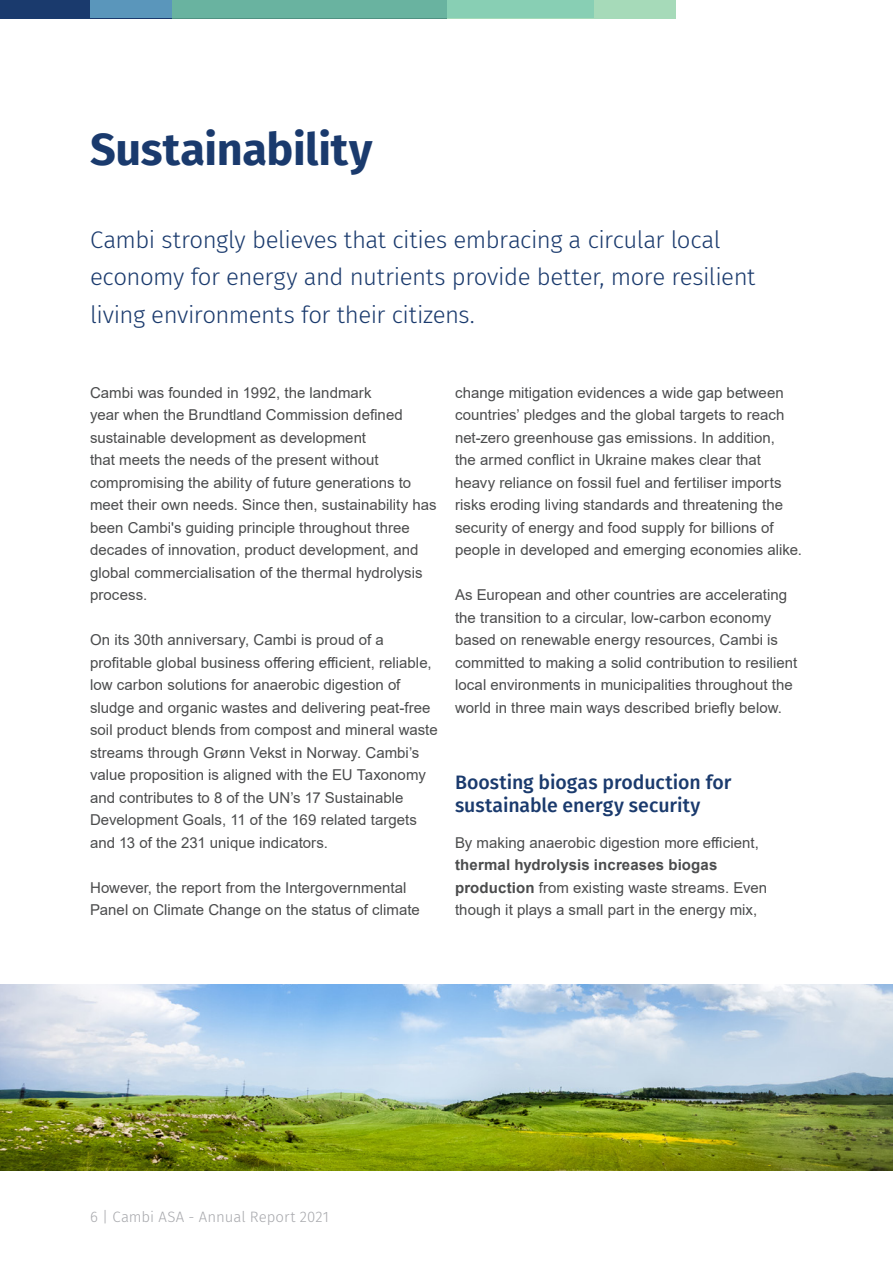
<style>
.page{position:relative;width:893px;height:1263px;background:#fff}
.page>*{position:absolute;margin:0;border:0;box-sizing:border-box;transform-origin:0 0}
.Headline_46_44_Left{font:700 45px "Fira Sans";letter-spacing:-.01em;color:#1a3a6d}
.Headline_21_25_Left{font:300 24px/37.5px "Fira Sans";letter-spacing:-.02em;color:#1a3a6d}
.Fira_Sans_Medium_13{font:500 19.5px/23.4px "Fira Sans";letter-spacing:-.005em;color:#1a3a6d}
.Brødtekst_10_14{font:15px/22.5px "Arial";letter-spacing:.005em;color:#4b4c4d}
.t1{font:300 15px "Fira Sans";color:#a8a9ad}
.s1{font-weight:700}
</style>
<div class="page">
<div style="left:0;top:0;width:446px;height:18px;background:#1a3a6d"></div>
<div style="left:90px;top:0;width:503px;height:18px;background:#5a96bb"></div>
<svg style="left:172px;top:0;width:504px;height:18px;background:#7bc1a9"></svg>
<img style="left:0;top:985px;width:893px;height:185px">
<p class="Headline_46_44_Left" style="left:90px;top:111px;width:284px">Sustainability</p>
<p class="Headline_21_25_Left" style="left:90px;top:220px;width:667px">Cambi strongly believes that cities embracing a circular local economy for energy and nutrients provide better, more resilient living environments for their citizens.</p>
<p class="Brødtekst_10_14" style="left:90px;top:381px;width:348px">Cambi was founded in 1992, the landmark<br>year when the Brundtland Commission defined sustainable development as development<br>that meets the needs of the present without compromising the ability of future generations to meet their own needs. Since then, sustainability has been Cambi's guiding principle throughout three decades of innovation, product development, and global commercialisation of the thermal hydrolysis process.</p>
<p class="Brødtekst_10_14" style="left:90px;top:628px;width:349px">On its 30th anniversary, Cambi is proud of a profitable global business offering efficient, reliable, low carbon solutions for anaerobic digestion of sludge and organic wastes and delivering peat-free soil product blends from compost and mineral waste streams through Grønn Vekst in Norway. Cambi’s value proposition is aligned with the EU Taxonomy and contributes to 8 of the UN’s 17 Sustainable Development Goals, 11 of the 169 related targets and 13 of the 231 unique indicators.</p>
<p class="Brødtekst_10_14" style="left:90px;top:876px;width:331px">However, the report from the Intergovernmental<br>Panel on Climate Change on the status of climate</p>
<p class="Brødtekst_10_14" style="left:455px;top:381px;width:349px">change mitigation evidences a wide gap between countries’ pledges and the global targets to reach net-zero greenhouse gas emissions. In addition,<br>the armed conflict in Ukraine makes clear that heavy reliance on fossil fuel and fertiliser imports risks eroding living standards and threatening the security of energy and food supply for billions of people in developed and emerging economies alike.</p>
<p class="Brødtekst_10_14" style="left:455px;top:583px;width:344px">As European and other countries are accelerating the transition to a circular, low-carbon economy based on renewable energy resources, Cambi is committed to making a solid contribution to resilient local environments in municipalities throughout the world in three main ways described briefly below.</p>
<p class="Fira_Sans_Medium_13" style="left:455px;top:769px;width:278px">Boosting biogas production for sustainable energy security</p>
<p class="Brødtekst_10_14" style="left:455px;top:831px;width:314px">By making anaerobic digestion more efficient, <span class="s1">thermal hydrolysis increases biogas production</span> from existing waste streams. Even though it plays a small part in the energy mix,</p>
<p class="t1" style="left:90px;top:1206px;width:241px">6 | Cambi ASA - Annual Report 2021</p>
</div>
